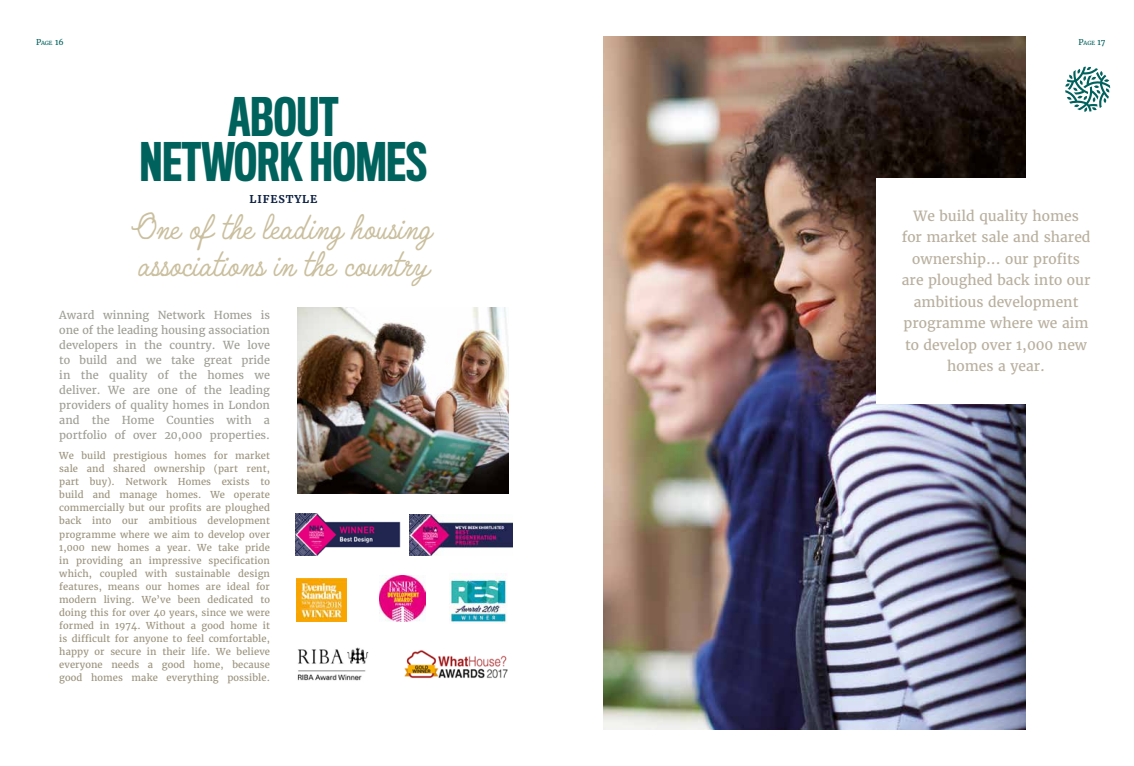
<style>
.page{position:relative;width:1134px;height:766px;background:#fff}
.page>*{position:absolute;margin:0;border:0;box-sizing:border-box;transform-origin:0 0}
.t1{font:500 48.9px/45.8px "Titling Gothic FB Comp";color:#00625d;text-align:center}
.t2{font:33px/37px "Quimby Mayoral";color:#cabf9e}
.t3{font:14px/21.5px "Merriweather";color:#b8af9e;text-align:center}
.t4{font:11px/15px "Merriweather";color:#9f9e95;text-align:justify}
.t5{font:700 10.8px "Merriweather";letter-spacing:.08em;color:#0e2244}
.t6{font:9.5px/13px "Merriweather";letter-spacing:.01em;color:#9b937e;text-align:justify}
.t7{font:8px "Merriweather";color:#00625d}
.s1{font-size:5.6px}
</style>
<div class="page">
<img style="left:603px;top:36px;width:422px;height:693px">
<img style="left:298px;top:307px;width:210px;height:186px">
<svg style="left:1065px;top:67px;width:45px;height:45px"></svg>
<div style="left:876px;top:178px;width:217px;height:225px;background:#fff"></div>
<img style="left:296px;top:578px;width:51px;height:43px">
<img style="left:380px;top:575px;width:46px;height:46px">
<img style="left:449px;top:573px;width:58px;height:50px">
<img style="left:297px;top:647px;width:72px;height:34px">
<img style="left:409px;top:514px;width:103px;height:41px">
<img style="left:404px;top:650px;width:104px;height:29px">
<img style="left:296px;top:514px;width:105px;height:41px">
<p class="t7" style="left:36px;top:37px;width:29px">P<span class="s1">AGE</span> 16</p>
<p class="t7" style="left:1078px;top:37px;width:29px">P<span class="s1">AGE</span> 17</p>
<h1 class="t1" style="left:140px;top:95px;width:289px">ABOUT<br>NETWORK HOMES</h1>
<p class="t5" style="left:249px;top:192px;width:70px">LIFESTYLE</p>
<h2 class="t2" style="left:135px;top:207px;width:298px">One of the leading housing associations in the country</h2>
<p class="t4" style="left:59px;top:307px;width:212px">Award winning Network Homes is one of the leading housing association developers in the country. We love to build and we take great pride in the quality of the homes we deliver. We are one of the leading providers of quality homes in London and the Home Counties with a portfolio of over 20,000 properties.</p>
<p class="t6" style="left:59px;top:449px;width:212px">We build prestigious homes for market sale and shared ownership (part rent, part buy). Network Homes exists to build and manage homes. We operate commercially but our profits are ploughed back into our ambitious development programme where we aim to develop over 1,000 new homes a year. We take pride in providing an impressive specification which, coupled with sustainable design features, means our homes are ideal for modern living. We’ve been dedicated to doing this for over 40 years, since we were formed in 1974. Without a good home it is difficult for anyone to feel comfortable, happy or secure in their life. We believe everyone needs a good home, because good homes make everything possible.</p>
<h3 class="t3" style="left:902px;top:205px;width:190px">We build quality homes for market sale and shared ownership... our profits are ploughed back into our ambitious development programme where we aim to develop over 1,000 new homes a year.</h3>
</div>
